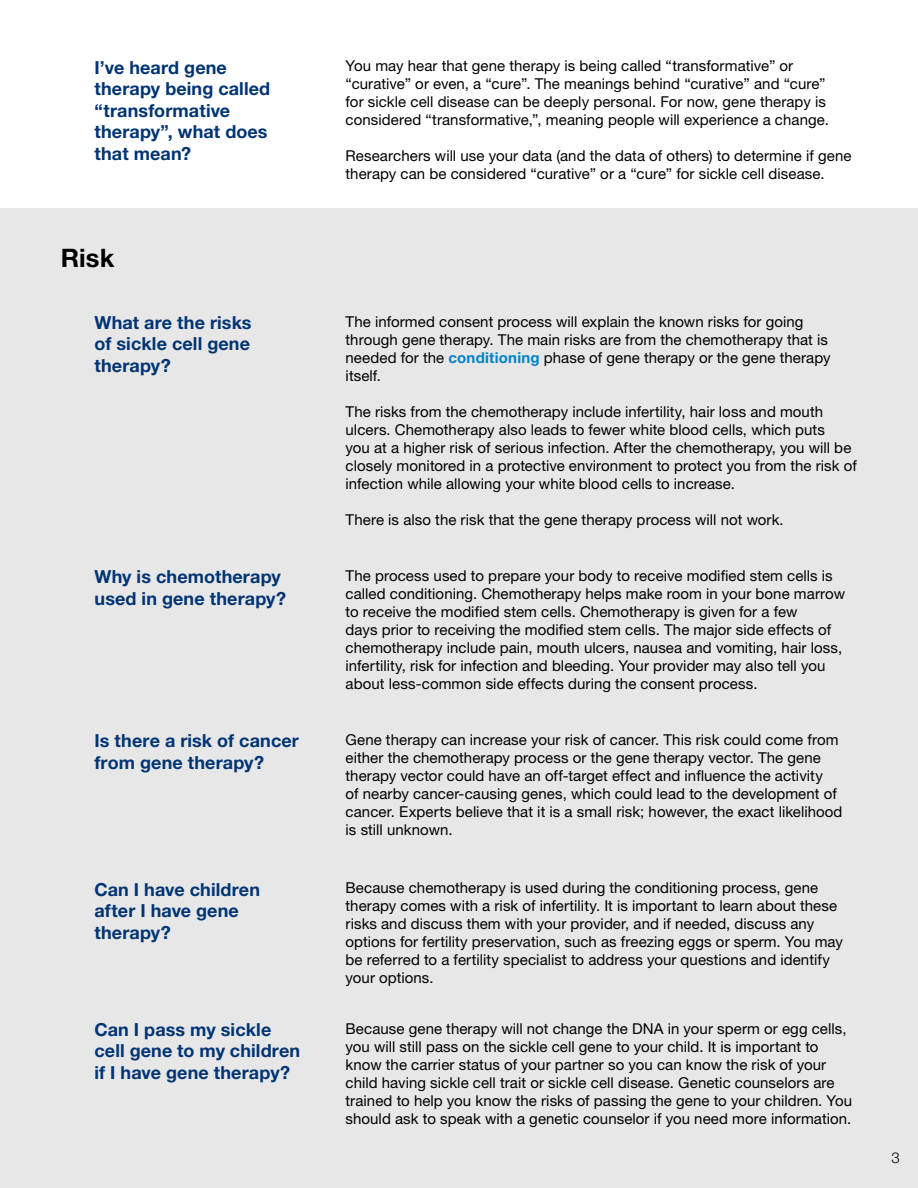
<style>
.page{position:relative;width:918px;height:1188px;background:#fff}
.page>*{position:absolute;margin:0;border:0;box-sizing:border-box;transform-origin:0 0}
.t1{font:700 25.5px "Helvetica Neue LT Std";color:#000}
.t2{font:700 18px/21.6px "Helvetica Neue LT Std";letter-spacing:.005em;color:#013472}
.t3{font:15px/18px "Helvetica Neue LT Std";letter-spacing:.005em;color:#000}
.t4{font:300 15px "Helvetica Neue LT Std";color:#000}
.s1{font-weight:700;color:#0082c9}
</style>
<div class="page">
<div style="left:0;top:208px;width:918px;height:980px;background:#e7e7e8"></div>
<p class="t2" style="left:94px;top:56px;width:177px">I’ve heard gene therapy being called “transformative therapy”, what does that mean?</p>
<p class="t3" style="left:346px;top:57px;width:485px">You may hear that gene therapy is being called “transformative” or “curative” or even, a “cure”. The meanings behind “curative” and “cure” for sickle cell disease can be deeply personal. For now, gene therapy is considered “transformative,”, meaning people will experience a change.</p>
<p class="t3" style="left:346px;top:147px;width:507px">Researchers will use your data (and the data of others) to determine if gene therapy can be considered “curative” or a “cure” for sickle cell disease.</p>
<p class="t1" style="left:61px;top:242px;width:55px">Risk</p>
<p class="t2" style="left:94px;top:311px;width:159px;text-align:justify">What are the risks of sickle cell gene therapy?</p>
<p class="t3" style="left:346px;top:312px;width:487px">The informed consent process will explain the known risks for going through gene therapy. The main risks are from the chemotherapy that is needed for the <span class="s1">conditioning</span> phase of gene therapy or the gene therapy</p>
<p class="t3" style="left:346px;top:366px;width:37px">itself.</p>
<p class="t3" style="left:346px;top:402px;width:513px">The risks from the chemotherapy include infertility, hair loss and mouth ulcers. Chemotherapy also leads to fewer white blood cells, which puts<br>you at a higher risk of serious infection. After the chemotherapy, you will be closely monitored in a protective environment to protect you from the risk of infection while allowing your white blood cells to increase.</p>
<p class="t3" style="left:346px;top:510px;width:440px">There is also the risk that the gene therapy process will not work.</p>
<p class="t2" style="left:94px;top:565px;width:193px">Why is chemotherapy used in gene therapy?</p>
<p class="t3" style="left:346px;top:566px;width:501px">The process used to prepare your body to receive modified stem cells is called conditioning. Chemotherapy helps make room in your bone marrow to receive the modified stem cells. Chemotherapy is given for a few<br>days prior to receiving the modified stem cells. The major side effects of chemotherapy include pain, mouth ulcers, nausea and vomiting, hair loss, infertility, risk for infection and bleeding. Your provider may also tell you about less-common side effects during the consent process.</p>
<p class="t2" style="left:94px;top:730px;width:206px">Is there a risk of cancer from gene therapy?</p>
<p class="t3" style="left:346px;top:731px;width:498px">Gene therapy can increase your risk of cancer. This risk could come from either the chemotherapy process or the gene therapy vector. The gene therapy vector could have an off-target effect and influence the activity<br>of nearby cancer-causing genes, which could lead to the development of cancer. Experts believe that it is a small risk; however, the exact likelihood is still unknown.</p>
<p class="t2" style="left:94px;top:878px;width:167px">Can I have children after I have gene therapy?</p>
<p class="t3" style="left:346px;top:879px;width:499px">Because chemotherapy is used during the conditioning process, gene therapy comes with a risk of infertility. It is important to learn about these risks and discuss them with your provider, and if needed, discuss any options for fertility preservation, such as freezing eggs or sperm. You may be referred to a fertility specialist to address your questions and identify your options.</p>
<p class="t2" style="left:94px;top:1018px;width:207px">Can I pass my sickle cell gene to my children if I have gene therapy?</p>
<p class="t3" style="left:346px;top:1019px;width:508px">Because gene therapy will not change the DNA in your sperm or egg cells, you will still pass on the sickle cell gene to your child. It is important to know the carrier status of your partner so you can know the risk of your child having sickle cell trait or sickle cell disease. Genetic counselors are trained to help you know the risks of passing the gene to your children. You should ask to speak with a genetic counselor if you need more information.</p>
<p class="t4" style="left:892px;top:1148px;width:10px">3</p>
</div>
